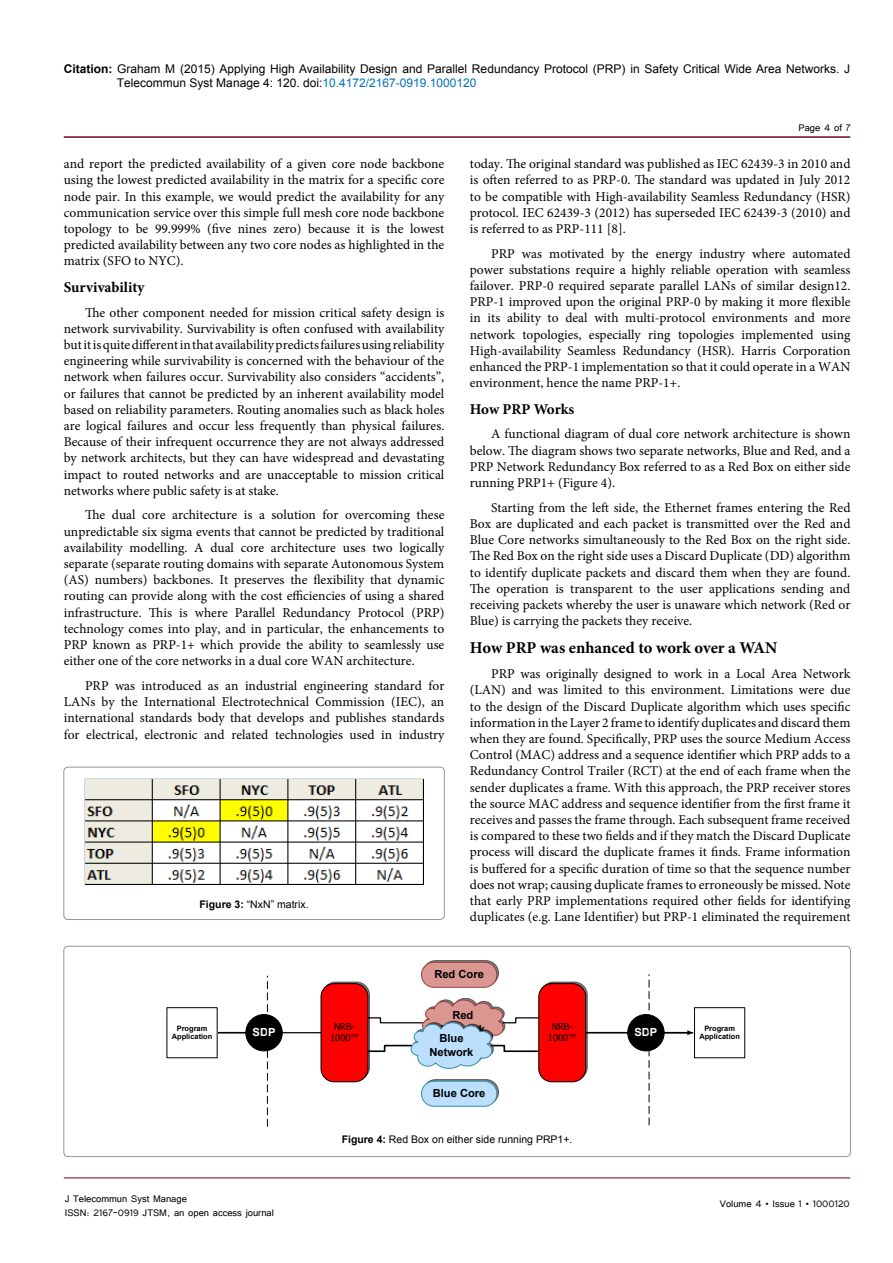
<style>
.page{position:relative;width:893px;height:1263px;background:#fff}
.page>*{position:absolute;margin:0;border:0;box-sizing:border-box;transform-origin:0 0}
.t1{font:700 16.5px "Minion Pro";letter-spacing:-.005em;color:#000}
.t2{font:700 15px "Minion Pro";color:#000}
.t3{font:13.5px/16.2px "Minion Pro";color:#000;text-align:justify}
.t4{font:12px/14.4px "Arial";color:#000}
.t5{font:12px/14.4px "Tunga";color:#000}
.t6{font:700 11.1px/22.8px "Arial";color:#000}
.t7{font:700 11.1px "Arial";color:#fff}
.t8{font:10.5px "Arial";color:#000}
.t9{font:9.3px/11.1px "Tahoma";color:#000;text-align:center}
.t10{font:700 7.35px/8.9px "Arial";color:#000;text-align:center}
.s1{font-weight:700}
.s2{color:#0072bc}
</style>
<div class="page">
<hr style="left:64px;top:1178px;width:786px;height:1px;background:#7a031b">
<hr style="left:64px;top:136px;width:786px;height:2px;background:#7a031b">
<div style="left:64px;top:946px;width:786px;height:210px;border:1px solid #939598;border-radius:4px"></div>
<div style="left:321px;top:984px;width:47px;height:98px;background:#f00;border-radius:13px"></div>
<div style="left:321px;top:983px;width:47px;height:99px;border:1px solid #000;border-radius:13px"></div>
<svg style="left:423px;top:960px;width:75px;height:25px"></svg>
<div style="left:423px;top:960px;width:76px;height:26px;border:1px solid #000;border-radius:13px"></div>
<div style="left:421px;top:962px;width:76px;height:25px;background:#da9792;border-radius:13px"></div>
<div style="left:421px;top:962px;width:76px;height:25px;border:1px solid #9d3d35;border-radius:13px"></div>
<svg style="left:423px;top:1079px;width:75px;height:25px"></svg>
<div style="left:423px;top:1079px;width:76px;height:26px;border:1px solid #000;border-radius:13px"></div>
<div style="left:421px;top:1081px;width:76px;height:25px;background:#bcdffe;border-radius:13px"></div>
<div style="left:421px;top:1081px;width:76px;height:25px;border:1px solid #3591a8;border-radius:13px"></div>
<div style="left:246px;top:1014px;width:36px;height:37px;background:#000;border-radius:50%"></div>
<div style="left:246px;top:1014px;width:36px;height:37px;border:1px solid #000;border-radius:50%"></div>
<div style="left:628px;top:1014px;width:36px;height:37px;background:#000;border-radius:50%"></div>
<div style="left:628px;top:1014px;width:36px;height:37px;border:1px solid #000;border-radius:50%"></div>
<hr style="left:209px;top:1032px;width:37px;height:1px;background:#000">
<svg style="left:366px;top:998px;width:173px;height:72px"></svg>
<svg style="left:664px;top:1030px;width:28px;height:5px"></svg>
<hr style="left:282px;top:1032px;width:39px;height:1px;background:#000">
<hr style="left:586px;top:1032px;width:42px;height:1px;background:#000">
<div style="left:540px;top:982px;width:47px;height:98px;border:1px solid #000;border-radius:13px"></div>
<div style="left:539px;top:984px;width:47px;height:98px;background:#f00;border-radius:13px"></div>
<div style="left:539px;top:983px;width:47px;height:99px;border:1px solid #000;border-radius:13px"></div>
<svg style="left:267px;top:976px;width:1px;height:150px"></svg>
<svg style="left:649px;top:975px;width:1px;height:150px"></svg>
<div style="left:167px;top:1008px;width:50px;height:50px;background:#fff"></div>
<div style="left:694px;top:1007px;width:51px;height:51px;border:1px solid #000"></div>
<div style="left:64px;top:767px;width:380px;height:152px;border:1px solid #939598;border-radius:4px"></div>
<img style="left:85px;top:778px;width:338px;height:106px">
<p class="t4" style="left:117px;top:61px;width:735px;text-indent:-53px"><span class="s1">Citation:</span> Graham M (2015) Applying High Availability Design and Parallel Redundancy Protocol (PRP) in Safety Critical Wide Area Networks. J<br>Telecommun Syst Manage 4: 120. doi:<span class="s2">10.4172/2167-0919.1000120</span></p>
<p class="t5" style="left:798px;top:119px;width:53px">Page 4 of 7</p>
<p class="t3" style="left:64px;top:156px;width:382px">and report the predicted availability of a given core node backbone using the lowest predicted availability in the matrix for a specific core node pair. In this example, we would predict the availability for any communication service over this simple full mesh core node backbone topology to be 99.999% (five nines zero) because it is the lowest predicted availability between any two core nodes as highlighted in the matrix (SFO to NYC).</p>
<p class="t2" style="left:64px;top:276px;width:82px">Survivability</p>
<p class="t3" style="left:64px;top:304px;width:382px;text-indent:21px">The other component needed for mission critical safety design is network survivability. Survivability is often confused with availability but it is quite different in that availability predicts failures using reliability engineering while survivability is concerned with the behaviour of the network when failures occur. Survivability also considers “accidents”, or failures that cannot be predicted by an inherent availability model based on reliability parameters. Routing anomalies such as black holes are logical failures and occur less frequently than physical failures.<br>Because of their infrequent occurrence they are not always addressed by network architects, but they can have widespread and devastating impact to routed networks and are unacceptable to mission critical networks where public safety is at stake.</p>
<p class="t3" style="left:64px;top:507px;width:382px;text-indent:21px">The dual core architecture is a solution for overcoming these unpredictable six sigma events that cannot be predicted by traditional availability modelling. A dual core architecture uses two logically separate (separate routing domains with separate Autonomous System (AS) numbers) backbones. It preserves the flexibility that dynamic routing can provide along with the cost efficiencies of using a shared infrastructure. This is where Parallel Redundancy Protocol (PRP) technology comes into play, and in particular, the enhancements to PRP known as PRP-1+ which provide the ability to seamlessly use either one of the core networks in a dual core WAN architecture.</p>
<p class="t3" style="left:64px;top:678px;width:382px;text-indent:21px">PRP was introduced as an industrial engineering standard for LANs by the International Electrotechnical Commission (IEC), an international standards body that develops and publishes standards for electrical, electronic and related technologies used in industry</p>
<p class="t3" style="left:470px;top:156px;width:382px">today. The original standard was published as IEC 62439-3 in 2010 and is often referred to as PRP-0. The standard was updated in July 2012 to be compatible with High-availability Seamless Redundancy (HSR) protocol. IEC 62439-3 (2012) has superseded IEC 62439-3 (2010) and is referred to as PRP-111 [8].</p>
<p class="t3" style="left:470px;top:245px;width:382px;text-indent:21px">PRP was motivated by the energy industry where automated power substations require a highly reliable operation with seamless failover. PRP-0 required separate parallel LANs of similar design12.<br>PRP-1 improved upon the original PRP-0 by making it more flexible in its ability to deal with multi-protocol environments and more network topologies, especially ring topologies implemented using High-availability Seamless Redundancy (HSR). Harris Corporation enhanced the PRP-1 implementation so that it could operate in a WAN environment, hence the name PRP-1+.</p>
<p class="t2" style="left:470px;top:398px;width:106px">How PRP Works</p>
<p class="t3" style="left:470px;top:426px;width:382px;text-indent:21px">A functional diagram of dual core network architecture is shown below. The diagram shows two separate networks, Blue and Red, and a PRP Network Redundancy Box referred to as a Red Box on either side running PRP1+ (Figure 4).</p>
<p class="t3" style="left:470px;top:499px;width:382px;text-indent:21px">Starting from the left side, the Ethernet frames entering the Red Box are duplicated and each packet is transmitted over the Red and Blue Core networks simultaneously to the Red Box on the right side.<br>The Red Box on the right side uses a Discard Duplicate (DD) algorithm to identify duplicate packets and discard them when they are found.<br>The operation is transparent to the user applications sending and receiving packets whereby the user is unaware which network (Red or Blue) is carrying the packets they receive.</p>
<p class="t1" style="left:470px;top:637px;width:309px">How PRP was enhanced to work over a WAN</p>
<p class="t3" style="left:470px;top:666px;width:382px;text-indent:21px">PRP was originally designed to work in a Local Area Network (LAN) and was limited to this environment. Limitations were due to the design of the Discard Duplicate algorithm which uses specific information in the Layer 2 frame to identify duplicates and discard them when they are found. Specifically, PRP uses the source Medium Access Control (MAC) address and a sequence identifier which PRP adds to a Redundancy Control Trailer (RCT) at the end of each frame when the sender duplicates a frame. With this approach, the PRP receiver stores the source MAC address and sequence identifier from the first frame it receives and passes the frame through. Each subsequent frame received is compared to these two fields and if they match the Discard Duplicate process will discard the duplicate frames it finds. Frame information is buffered for a specific duration of time so that the sequence number does not wrap; causing duplicate frames to erroneously be missed. Note that early PRP implementations required other fields for identifying duplicates (e.g. Lane Identifier) but PRP-1 eliminated the requirement</p>
<p class="t8" style="left:200px;top:897px;width:111px"><span class="s1">Figure 3:</span> “NxN” matrix.</p>
<p class="t6" style="left:434px;top:963px;width:51px">Red Core</p>
<p class="t6" style="left:439px;top:1004px;width:36px;text-indent:13px">Red<br>Blue</p>
<p class="t6" style="left:429px;top:1041px;width:46px">Network</p>
<p class="t9" style="left:330px;top:1020px;width:30px">NRB-<br>1000™</p>
<p class="t9" style="left:548px;top:1020px;width:30px">NRB-<br>1000™</p>
<p class="t10" style="left:172px;top:1024px;width:42px">Program<br>Application</p>
<p class="t10" style="left:699px;top:1024px;width:42px">Program<br>Application</p>
<p class="t7" style="left:253px;top:1025px;width:24px">SDP</p>
<p class="t7" style="left:634px;top:1025px;width:24px">SDP</p>
<p class="t6" style="left:433px;top:1082px;width:54px">Blue Core</p>
<p class="t5" style="left:65px;top:1190px;width:211px">J Telecommun Syst Manage<br>ISSN: 2167-0919 JTSM, an open access journal</p>
<p class="t8" style="left:342px;top:1132px;width:232px"><span class="s1">Figure 4:</span> Red Box on either side running PRP1+.</p>
<p class="t5" style="left:720px;top:1196px;width:132px">Volume 4 • Issue 1 • 1000120</p>
</div>
